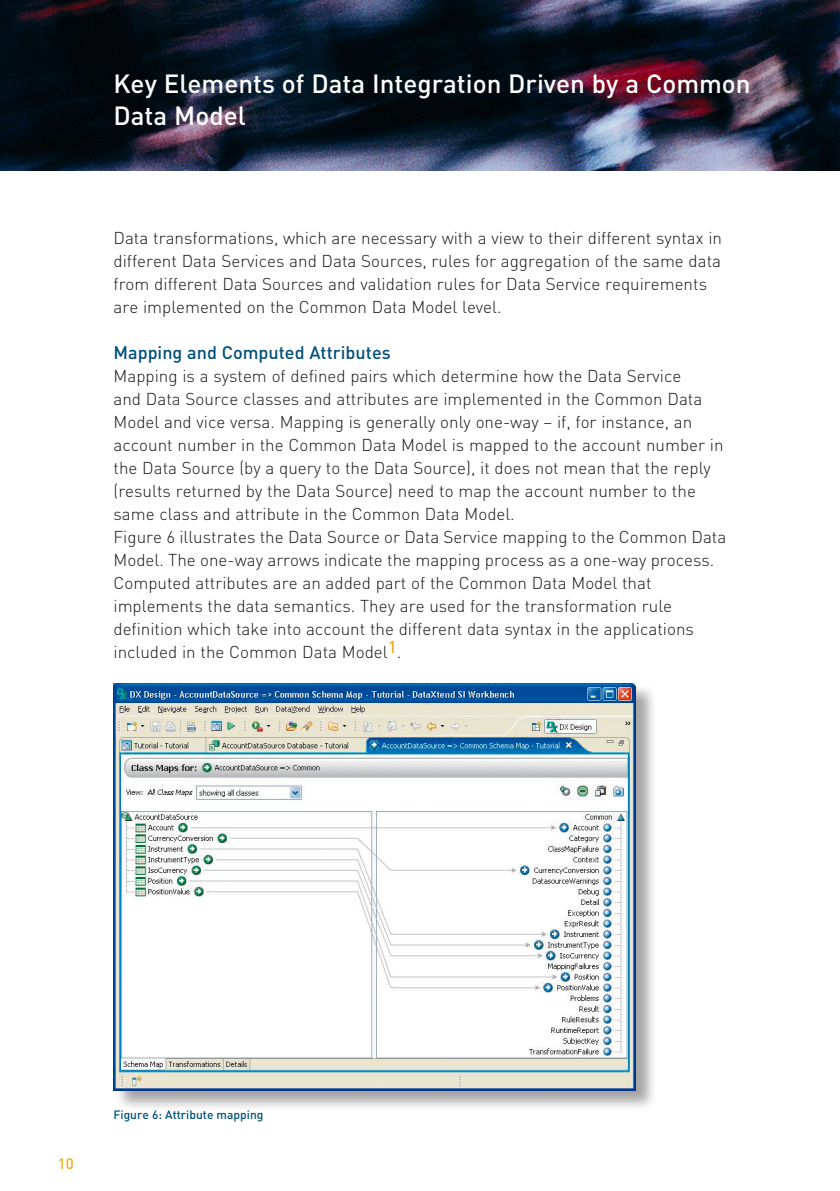
<style>
.page{position:relative;width:840px;height:1191px;background:#fff}
.page>*{position:absolute;margin:0;border:0;box-sizing:border-box;transform-origin:0 0}
.t1{font:500 26px/32px "DINCE";color:#fff}
.t2{font:500 18px "DINCE";color:#00507b}
.t3{font:300 17px/23px "DINCE";color:#1a1817}
.t4{font:500 15px "DINCE";color:#efab20}
.t5{font:500 12px "DINCE";color:#00507b}
</style>
<div class="page">
<img style="left:0;top:0;width:839px;height:170px">
<div style="left:114px;top:683px;width:543px;height:429px;background:#1a1817;opacity:.4"></div>
<img style="left:113px;top:683px;width:522px;height:407px">
<h1 class="t1" style="left:113px;top:66px;width:638px">Key Elements of Data Integration Driven by a Common<br>Data Model</h1>
<p class="t3" style="left:113px;top:227px;width:609px">Data transformations, which are necessary with a view to their different syntax in different Data Services and Data Sources, rules for aggregation of the same data from different Data Sources and validation rules for Data Service requirements are implemented on the Common Data Model level.</p>
<p class="t2" style="left:113px;top:341px;width:278px">Mapping and Computed Attributes</p>
<p class="t3" style="left:113px;top:365px;width:614px">Mapping is a system of defined pairs which determine how the Data Service<br>and Data Source classes and attributes are implemented in the Common Data Model and vice versa. Mapping is generally only one-way – if, for instance, an account number in the Common Data Model is mapped to the account number in the Data Source (by a query to the Data Source), it does not mean that the reply (results returned by the Data Source) need to map the account number to the same class and attribute in the Common Data Model.<br>Figure 6 illustrates the Data Source or Data Service mapping to the Common Data Model. The one-way arrows indicate the mapping process as a one-way process.<br>Computed attributes are an added part of the Common Data Model that implements the data semantics. They are used for the transformation rule definition which take into account the different data syntax in the applications included in the Common Data Model<sup>1</sup>.</p>
<p class="t4" style="left:58px;top:1154px;width:17px">10</p>
<p class="t5" style="left:113px;top:1106px;width:151px">Figure 6: Attribute mapping</p>
</div>
